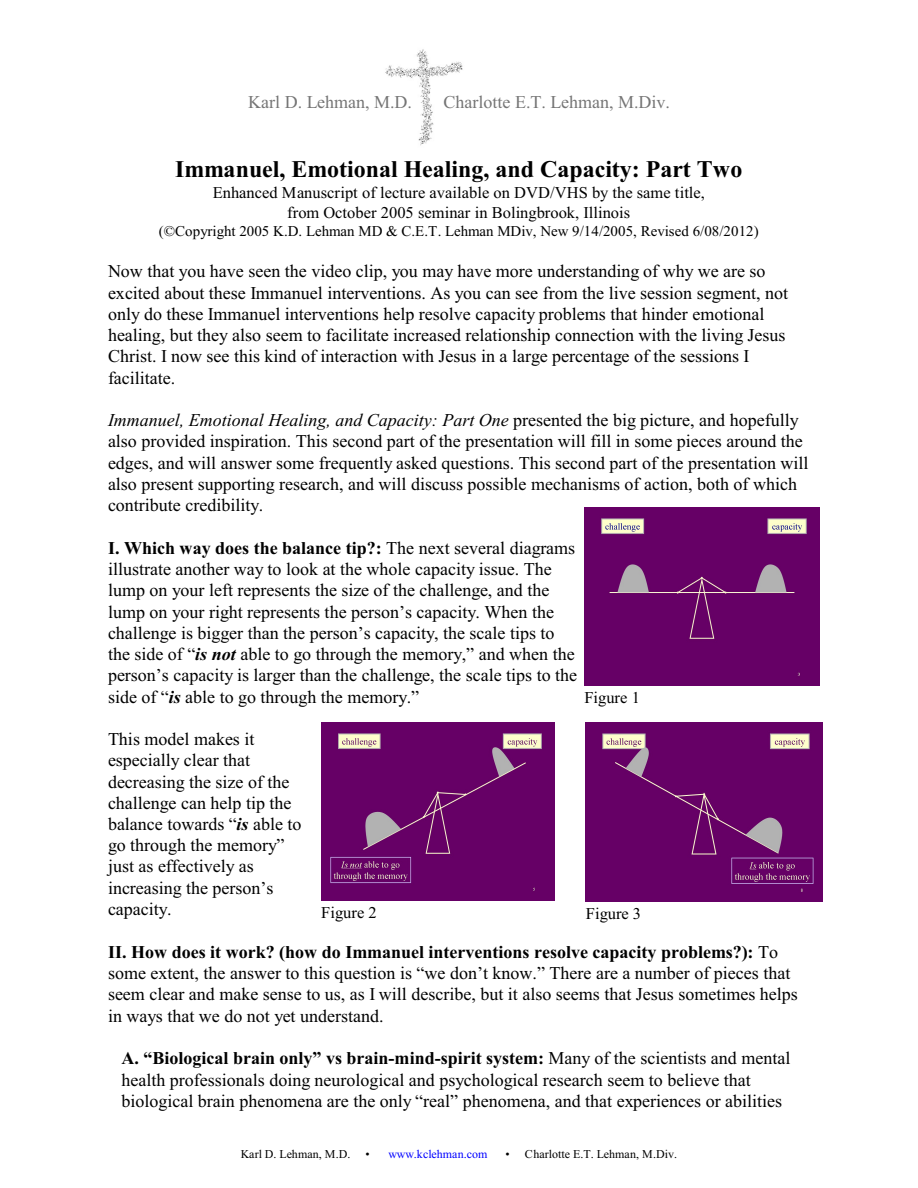
<style>
.page{position:relative;width:918px;height:1188px;background:#fff}
.page>*{position:absolute;margin:0;border:0;box-sizing:border-box;transform-origin:0 0}
.t1{font:700 24px "Times New Roman";color:#000}
.t2{font:18px/21.3px "Times New Roman";color:#000}
.t3{font:18px "Times New Roman";color:#757575}
.t4{font:16.5px/19.5px "Times New Roman";color:#000;text-align:center}
.t5{font:15px "Times New Roman";color:#000}
.t6{font:12px "Times New Roman";color:#000}
.t7{font:12px "Times New Roman";color:#00f}
.s1{font-style:italic}
.s2{font-weight:700}
.s3{font-weight:700;font-style:italic}
.s4{color:#000}
</style>
<div class="page">
<img style="left:385px;top:49px;width:78px;height:97px">
<img style="left:584px;top:507px;width:236px;height:179px">
<img style="left:586px;top:722px;width:236px;height:180px">
<img style="left:321px;top:722px;width:234px;height:179px">
<p class="t3" style="left:248px;top:95px;width:165px">Karl D. Lehman, M.D.</p>
<p class="t3" style="left:444px;top:95px;width:228px">Charlotte E.T. Lehman, M.Div.</p>
<h1 class="t1" style="left:175px;top:161px;width:569px">Immanuel, Emotional Healing, and Capacity: Part Two</h1>
<p class="t4" style="left:213px;top:184px;width:494px">Enhanced Manuscript of lecture available on DVD/VHS by the same title, from October 2005 seminar in Bolingbrook, Illinois</p>
<p class="t5" style="left:159px;top:225px;width:601px">(©Copyright 2005 K.D. Lehman MD &amp; C.E.T. Lehman MDiv, New 9/14/2005, Revised 6/08/2012)</p>
<p class="t2" style="left:108px;top:262px;width:682px">Now that you have seen the video clip, you may have more understanding of why we are so excited about these Immanuel interventions. As you can see from the live session segment, not only do these Immanuel interventions help resolve capacity problems that hinder emotional healing, but they also seem to facilitate increased relationship connection with the living Jesus Christ. I now see this kind of interaction with Jesus in a large percentage of the sessions I facilitate.</p>
<p class="t2" style="left:108px;top:411px;width:702px"><span class="s1">Immanuel, Emotional Healing, and Capacity: Part One</span> presented the big picture, and hopefully also provided inspiration. This second part of the presentation will fill in some pieces around the edges, and will answer some frequently asked questions. This second part of the presentation will also present supporting research, and will discuss possible mechanisms of action, both of which contribute credibility.</p>
<p class="t2" style="left:108px;top:539px;width:471px"><span class="s2">I. Which way does the balance tip?:</span> The next several diagrams illustrate another way to look at the whole capacity issue. The lump on your left represents the size of the challenge, and the lump on your right represents the person’s capacity. When the challenge is bigger than the person’s capacity, the scale tips to the side of “<span class="s3">is not</span> able to go through the memory,” and when the person’s capacity is larger than the challenge, the scale tips to the side of “<span class="s3">is</span> able to go through the memory.”</p>
<p class="t2" style="left:108px;top:730px;width:195px">This model makes it especially clear that decreasing the size of the challenge can help tip the balance towards “<span class="s3">is</span> able to go through the memory” just as effectively as increasing the person’s capacity.</p>
<p class="t2" style="left:108px;top:943px;width:691px"><span class="s2">II. How does it work? (how do Immanuel interventions resolve capacity problems?):</span> To some extent, the answer to this question is “we don’t know.” There are a number of pieces that seem clear and make sense to us, as I will describe, but it also seems that Jesus sometimes helps in ways that we do not yet understand.</p>
<p class="t2" style="left:122px;top:1049px;width:670px"><span class="s2">A. “Biological brain only” vs brain-mind-spirit system:</span> Many of the scientists and mental health professionals doing neurological and psychological research seem to believe that biological brain phenomena are the only “real” phenomena, and that experiences or abilities</p>
<p class="t4" style="left:584px;top:690px;width:57px">Figure 1</p>
<p class="t4" style="left:321px;top:904px;width:57px">Figure 2</p>
<p class="t4" style="left:586px;top:906px;width:57px">Figure 3</p>
<p class="t6" style="left:241px;top:1150px;width:111px">Karl D. Lehman, M.D.</p>
<p class="t7" style="left:365px;top:1150px;width:124px"><span class="s4">•</span> www.kclehman.com</p>
<p class="t6" style="left:506px;top:1150px;width:173px">• Charlotte E.T. Lehman, M.Div.</p>
</div>
